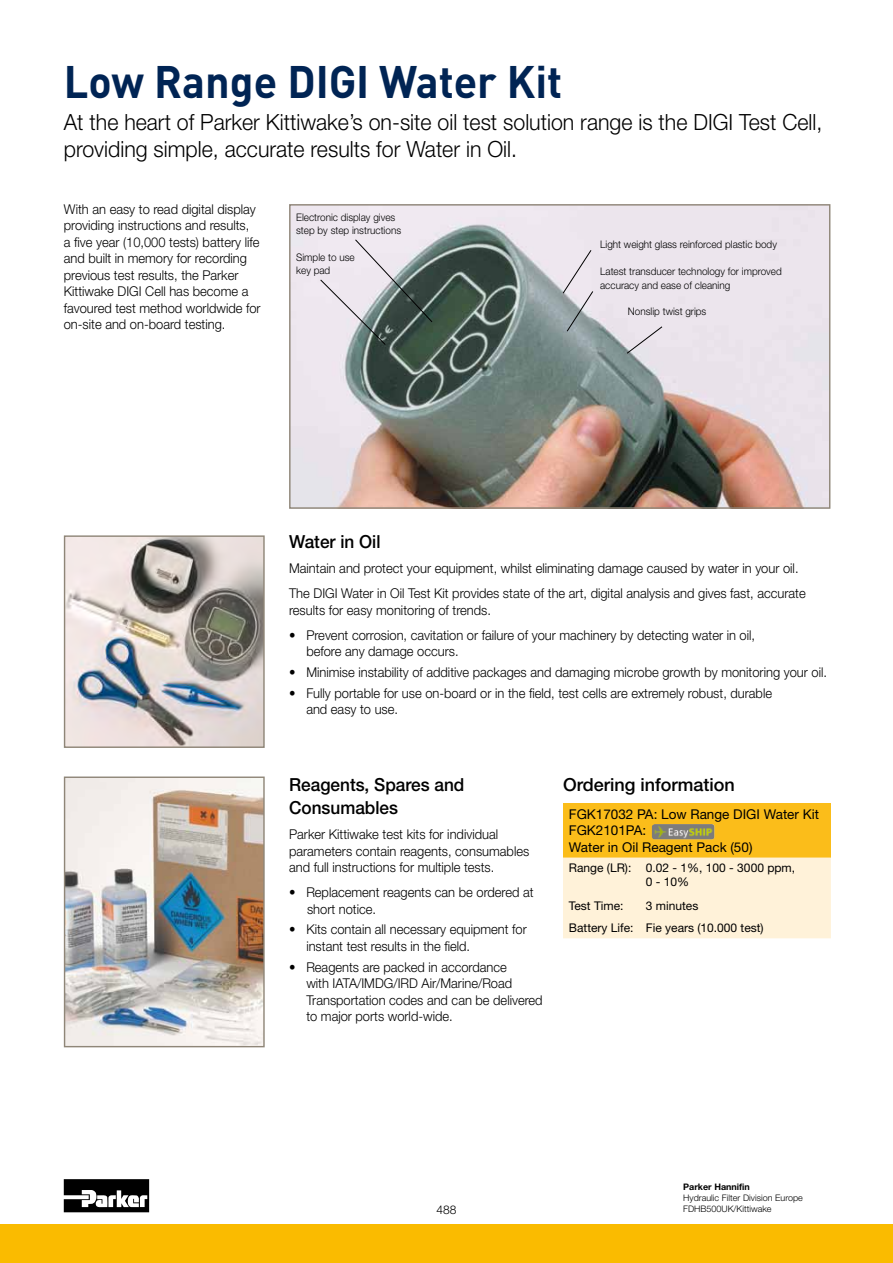
<style>
.page{position:relative;width:893px;height:1263px;background:#fff}
.page>*{position:absolute;margin:0;border:0;box-sizing:border-box;transform-origin:0 0}
.t1{font:700 45px "DINOT";color:#002454;scale:.96 1}
.t2{font:300 22.35px/26.8px "Helvetica Neue LT Std";color:#000;scale:.96 1}
.t3{font:500 18px/23.4px "Helvetica Neue LT Std";color:#000;scale:.96 1}
.t4{font:500 18px "Helvetica Neue LT Std";color:#000}
.t5{font:300 13.5px/16.5px "Helvetica Neue LT Std";color:#000;scale:.96 1}
.t6{font:13.5px/16.5px "Helvetica Neue LT Std";color:#000}
.t7{font:12px/14.4px "Helvetica Neue LT Std";color:#000}
.t8{font:300 12px "Helvetica Neue LT Std";color:#000}
.t9{font:300 10.5px/13.4px "Helvetica Neue LT Std";color:#000;scale:.96 1}
.t10{font:300 9px/11.2px "Helvetica Neue LT Std";color:#000}
.t11{font:700 9px "Helvetica Neue LT Std";color:#000}
</style>
<div class="page">
<div style="left:0;top:1225px;width:893px;height:38px;background:#fabb00"></div>
<div style="left:64px;top:1179px;width:86px;height:35px;background:#adadad"></div>
<svg style="left:64px;top:1179px;width:85px;height:33px;background:#454545"></svg>
<img style="left:66px;top:537px;width:197px;height:209px">
<div style="left:64px;top:535px;width:201px;height:213px;border:1px solid #8f8678"></div>
<img style="left:66px;top:778px;width:197px;height:267px">
<div style="left:64px;top:776px;width:201px;height:271px;border:1px solid #8f8678"></div>
<img style="left:291px;top:206px;width:537px;height:301px">
<div style="left:289px;top:204px;width:541px;height:305px;border:1px solid #8f8678"></div>
<svg style="left:320px;top:239px;width:113px;height:107px;background:#acafb2"></svg>
<svg style="left:626px;top:326px;width:37px;height:28px"></svg>
<svg style="left:562px;top:249px;width:32px;height:83px;background:#c9c9cf"></svg>
<div style="left:563px;top:803px;width:268px;height:54px;background:#fbbd1a"></div>
<div style="left:563px;top:857px;width:268px;height:81px;background:#fff2d9"></div>
<img style="left:652px;top:824px;width:62px;height:15px">
<h1 class="t1" style="left:64px;top:51px;width:521px">Low Range DIGI Water Kit</h1>
<h2 class="t2" style="left:64px;top:109px;width:792px">At the heart of Parker Kittiwake’s on-site oil test solution range is the DIGI Test Cell, providing simple, accurate results for Water in Oil.</h2>
<p class="t5" style="left:64px;top:200px;width:207px">With an easy to read digital display providing instructions and results,<br>a five year (10,000 tests) battery life and built in memory for recording previous test results, the Parker Kittiwake DIGI Cell has become a favoured test method worldwide for on-site and on-board testing.</p>
<p class="t9" style="left:296px;top:210px;width:111px">Electronic display gives step by step instructions</p>
<p class="t9" style="left:296px;top:250px;width:62px">Simple to use key pad</p>
<p class="t9" style="left:600px;top:238px;width:186px">Light weight glass reinforced plastic body</p>
<p class="t9" style="left:600px;top:265px;width:191px">Latest transducer technology for improved accuracy and ease of cleaning</p>
<p class="t9" style="left:628px;top:305px;width:83px">Nonslip twist grips</p>
<h3 class="t3" style="left:289px;top:530px;width:97px">Water in Oil</h3>
<p class="t5" style="left:289px;top:556px;width:540px;line-height:24.9px">Maintain and protect your equipment, whilst eliminating damage caused by water in your oil.<br>The DIGI Water in Oil Test Kit provides state of the art, digital analysis and gives fast, accurate</p>
<p class="t5" style="left:289px;top:601px;width:212px">results for easy monitoring of trends.</p>
<p class="t5" style="left:306px;top:626px;width:469px;text-indent:-17px">• Prevent corrosion, cavitation or failure of your machinery by detecting water in oil, before any damage occurs.</p>
<p class="t5" style="left:289px;top:663px;width:562px">• Minimise instability of additive packages and damaging microbe growth by monitoring your oil.</p>
<p class="t5" style="left:306px;top:684px;width:487px;text-indent:-17px">• Fully portable for use on-board or in the field, test cells are extremely robust, durable and easy to use.</p>
<h3 class="t3" style="left:289px;top:772px;width:184px">Reagents, Spares and<br>Consumables</h3>
<p class="t5" style="left:289px;top:826px;width:252px">Parker Kittiwake test kits for individual parameters contain reagents, consumables and full instructions for multiple tests.</p>
<p class="t5" style="left:307px;top:884px;width:238px;text-indent:-18px">• Replacement reagents can be ordered at short notice.</p>
<p class="t5" style="left:306px;top:921px;width:231px;text-indent:-17px">• Kits contain all necessary equipment for instant test results in the field.</p>
<p class="t5" style="left:306px;top:958px;width:248px;text-indent:-17px">• Reagents are packed in accordance<br>with IATA/IMDG/IRD Air/Marine/Road Transportation codes and can be delivered to major ports world-wide.</p>
<h3 class="t4" style="left:563px;top:774px;width:173px">Ordering information</h3>
<p class="t6" style="left:569px;top:805px;width:252px">FGK17032 PA: Low Range DIGI Water Kit<br>FGK2101PA:<br>Water in Oil Reagent Pack (50)</p>
<p class="t7" style="left:646px;top:860px;width:151px;text-indent:-77px">Range (LR): 0.02 - 1%, 100 - 3000 ppm,<br>0 - 10%</p>
<p class="t7" style="left:569px;top:899px;width:56px">Test Time:</p>
<p class="t7" style="left:569px;top:895px;width:196px;line-height:21.3px;text-indent:77px">3 minutes<br>Battery Life: Fie years (10.000 test)</p>
<p class="t8" style="left:436px;top:1202px;width:22px">488</p>
<p class="t11" style="left:683px;top:1181px;width:68px">Parker Hannifin</p>
<p class="t10" style="left:683px;top:1192px;width:121px">Hydraulic Filter Division Europe<br>FDHB500UK/Kittiwake</p>
</div>
